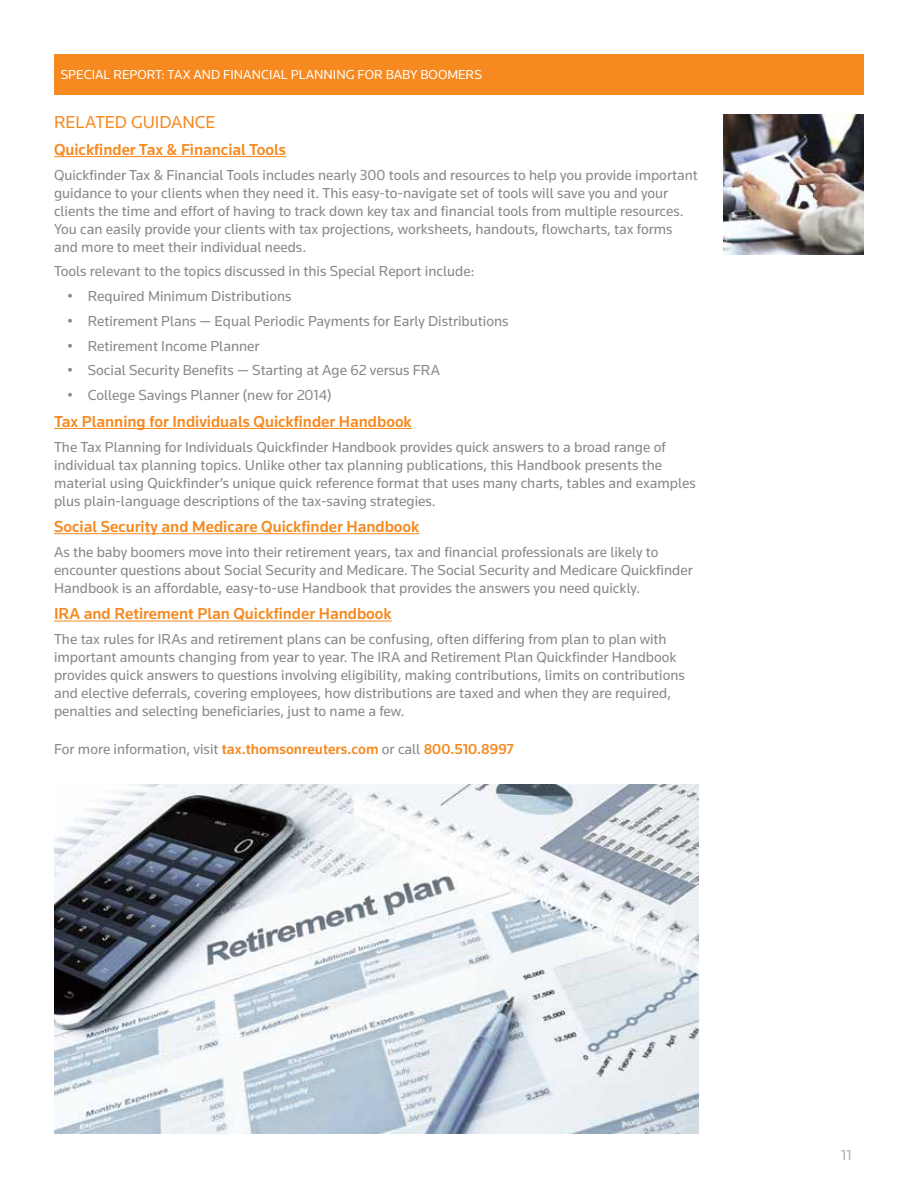
<style>
.page{position:relative;width:918px;height:1188px;background:#fff}
.page>*{position:absolute;margin:0;border:0;box-sizing:border-box;transform-origin:0 0}
.t1{font:18px "Knowledge";color:#f6891f}
.t2{font:500 16.5px "Knowledge";color:#f6891f}
.t3{font:15px/18px "Knowledge";color:#86888a}
.t4{font:500 15px "Knowledge";color:#f6891f}
.t5{font:15px "Knowledge";color:#acaeb1}
.t6{font:13.5px "Knowledge";color:#fff}
.s1{font-weight:400;color:#86888a}
</style>
<div class="page">
<div style="left:54px;top:54px;width:810px;height:40px;background:#f6891f"></div>
<img style="left:724px;top:114px;width:140px;height:141px">
<hr style="left:54px;top:156px;width:232px;height:1px;background:#f6891f">
<hr style="left:54px;top:428px;width:358px;height:1px;background:#f6891f">
<hr style="left:54px;top:533px;width:366px;height:1px;background:#f6891f">
<hr style="left:54px;top:621px;width:338px;height:1px;background:#f6891f">
<img style="left:54px;top:784px;width:644px;height:350px">
<p class="t6" style="left:61px;top:67px;width:423px">SPECIAL REPORT: TAX AND FINANCIAL PLANNING FOR BABY BOOMERS</p>
<p class="t1" style="left:54px;top:111px;width:163px">RELATED GUIDANCE</p>
<p class="t2" style="left:54px;top:139px;width:234px">Quickfinder Tax &amp; Financial Tools</p>
<p class="t3" style="left:54px;top:165px;width:645px">Quickfinder Tax &amp; Financial Tools includes nearly 300 tools and resources to help you provide important guidance to your clients when they need it. This easy-to-navigate set of tools will save you and your clients the time and effort of having to track down key tax and financial tools from multiple resources.<br>You can easily provide your clients with tax projections, worksheets, handouts, flowcharts, tax forms and more to meet their individual needs.</p>
<p class="t3" style="left:54px;top:262px;width:422px">Tools relevant to the topics discussed in this Special Report include:</p>
<p class="t3" style="left:68px;top:287px;width:226px">• Required Minimum Distributions</p>
<p class="t3" style="left:68px;top:312px;width:443px">• Retirement Plans — Equal Periodic Payments for Early Distributions</p>
<p class="t3" style="left:68px;top:336px;width:194px">• Retirement Income Planner</p>
<p class="t3" style="left:68px;top:361px;width:374px">• Social Security Benefits — Starting at Age 62 versus FRA</p>
<p class="t3" style="left:68px;top:386px;width:266px">• College Savings Planner (new for 2014)</p>
<p class="t2" style="left:54px;top:411px;width:359px">Tax Planning for Individuals Quickfinder Handbook</p>
<p class="t3" style="left:54px;top:437px;width:643px">The Tax Planning for Individuals Quickfinder Handbook provides quick answers to a broad range of individual tax planning topics. Unlike other tax planning publications, this Handbook presents the material using Quickfinder’s unique quick reference format that uses many charts, tables and examples plus plain-language descriptions of the tax-saving strategies.</p>
<p class="t2" style="left:54px;top:516px;width:367px">Social Security and Medicare Quickfinder Handbook</p>
<p class="t3" style="left:54px;top:543px;width:640px">As the baby boomers move into their retirement years, tax and financial professionals are likely to encounter questions about Social Security and Medicare. The Social Security and Medicare Quickfinder<br>Handbook is an affordable, easy-to-use Handbook that provides the answers you need quickly.</p>
<p class="t2" style="left:54px;top:604px;width:339px">IRA and Retirement Plan Quickfinder Handbook</p>
<p class="t3" style="left:54px;top:630px;width:632px">The tax rules for IRAs and retirement plans can be confusing, often differing from plan to plan with important amounts changing from year to year. The IRA and Retirement Plan Quickfinder Handbook provides quick answers to questions involving eligibility, making contributions, limits on contributions and elective deferrals, covering employees, how distributions are taxed and when they are required, penalties and selecting beneficiaries, just to name a few.</p>
<p class="t4" style="left:54px;top:740px;width:461px"><span class="s1">For more information, visit</span> tax.thomsonreuters.com <span class="s1">or call</span> 800.510.8997</p>
<p class="t5" style="left:841px;top:1146px;width:12px">11</p>
</div>
